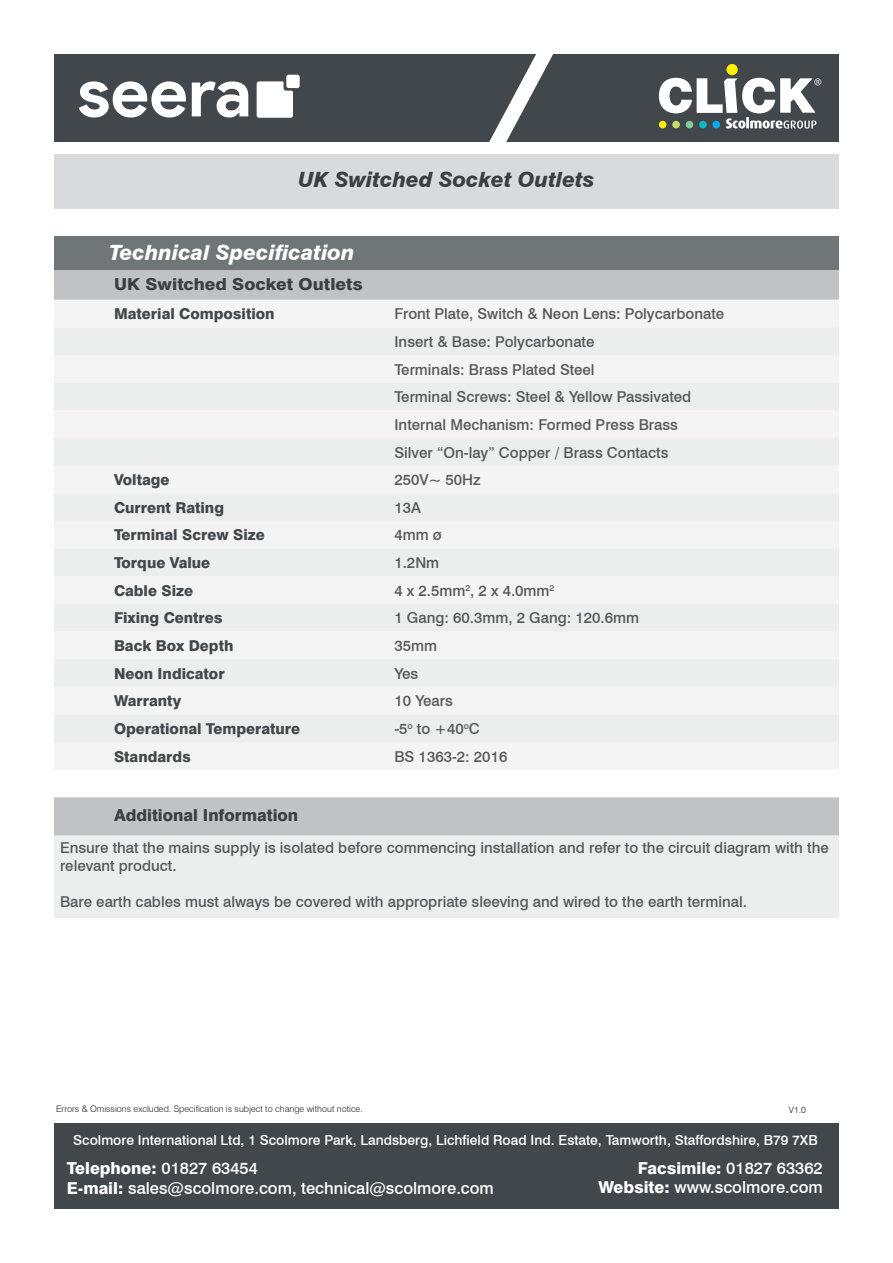
<style>
.page{position:relative;width:893px;height:1263px;background:#fff}
.page>*{position:absolute;margin:0;border:0;box-sizing:border-box;transform-origin:0 0}
.t1{font:italic 800 21px "Swiss 721 BT";color:#3e3e3f}
.Page_5_Table_Header{font:italic 800 21px "Swiss 721 BT";color:#fff}
.t2{font:500 16.5px/19.8px "Swiss 721 BT";color:#fff}
.Page_3_Table_Headers{font:800 16.5px "Swiss 721 BT";color:#3e3e3f;scale:1.07 1}
.Page_3_Table_Headers-2{font:800 16.5px "Swiss 721 BT";color:#3e3e3f}
.Page_5_Table_Informa{font:500 15px "Swiss 721 BT";color:#57585a}
.Page_5_Basic_Paragra{font:500 15px/18px "Swiss 721 BT";color:#57585a}
.Page_5_Table_Leading{font:800 15px "Swiss 721 BT";color:#41474b}
.Page_3_Table_Informa{font:500 15px "Swiss 721 BT";color:#57585a}
.t3{font:500 13.8px "Swiss 721 BT";color:#fff}
.t4{font:300 9px "Swiss 721 BT";color:#231f20}
.s1{font-weight:800}
</style>
<div class="page">
<div style="left:54px;top:154px;width:785px;height:54px;background:#d9dadb"></div>
<div style="left:54px;top:1123px;width:785px;height:86px;background:#41474b"></div>
<div style="left:54px;top:54px;width:785px;height:87px;background:#41474b"></div>
<svg style="left:475px;top:54px;width:94px;height:88px"></svg>
<div style="left:726px;top:64px;width:12px;height:11px;background:#fff101;border-radius:50%"></div>
<svg style="left:659px;top:78px;width:162px;height:51px"></svg>
<svg style="left:257px;top:81px;width:36px;height:37px"></svg>
<div style="left:286px;top:75px;width:14px;height:13px;background:#fff;border-radius:2px"></div>
<svg style="left:79px;top:81px;width:107px;height:37px"></svg>
<svg style="left:192px;top:81px;width:56px;height:36px"></svg>
<div style="left:54px;top:236px;width:785px;height:34px;background:#707578"></div>
<div style="left:54px;top:270px;width:785px;height:30px;background:#c0c2c4"></div>
<div style="left:54px;top:300px;width:785px;height:27px;background:#f4f4f4"></div>
<svg style="left:54px;top:327px;width:785px;height:591px;fill:#eceded"></svg>
<h1 class="t1" style="left:298px;top:167px;width:298px">UK Switched Socket Outlets</h1>
<p class="Page_5_Table_Header" style="left:110px;top:240px;width:247px">Technical Specification</p>
<p class="Page_3_Table_Headers" style="left:114px;top:274px;width:234px">UK Switched Socket Outlets</p>
<p class="Page_5_Table_Leading" style="left:114px;top:305px;width:162px">Material Composition</p>
<p class="Page_5_Table_Informa" style="left:394px;top:305px;width:331px">Front Plate, Switch &amp; Neon Lens: Polycarbonate</p>
<p class="Page_5_Table_Informa" style="left:394px;top:332px;width:201px">Insert &amp; Base: Polycarbonate</p>
<p class="Page_5_Table_Informa" style="left:394px;top:360px;width:202px">Terminals: Brass Plated Steel</p>
<p class="Page_5_Table_Informa" style="left:394px;top:388px;width:298px">Terminal Screws: Steel &amp; Yellow Passivated</p>
<p class="Page_5_Table_Informa" style="left:394px;top:415px;width:285px">Internal Mechanism: Formed Press Brass</p>
<p class="Page_5_Table_Informa" style="left:394px;top:443px;width:276px">Silver “On-lay” Copper / Brass Contacts</p>
<p class="Page_5_Table_Leading" style="left:114px;top:471px;width:57px">Voltage</p>
<p class="Page_5_Table_Informa" style="left:394px;top:471px;width:88px">250V~ 50Hz</p>
<p class="Page_5_Table_Leading" style="left:114px;top:498px;width:112px">Current Rating</p>
<p class="Page_5_Table_Informa" style="left:394px;top:498px;width:28px">13A</p>
<p class="Page_5_Table_Leading" style="left:114px;top:526px;width:152px">Terminal Screw Size</p>
<p class="Page_5_Table_Informa" style="left:394px;top:526px;width:49px">4mm ø</p>
<p class="Page_5_Table_Leading" style="left:114px;top:554px;width:98px">Torque Value</p>
<p class="Page_5_Table_Informa" style="left:394px;top:554px;width:46px">1.2Nm</p>
<p class="Page_5_Table_Leading" style="left:114px;top:581px;width:80px">Cable Size</p>
<p class="Page_3_Table_Informa" style="left:394px;top:581px;width:162px">4 x 2.5mm<sup>2</sup>, 2 x 4.0mm<sup>2</sup></p>
<p class="Page_5_Table_Leading" style="left:114px;top:609px;width:110px">Fixing Centres</p>
<p class="Page_5_Table_Informa" style="left:394px;top:609px;width:246px">1 Gang: 60.3mm, 2 Gang: 120.6mm</p>
<p class="Page_5_Table_Leading" style="left:114px;top:636px;width:121px">Back Box Depth</p>
<p class="Page_5_Table_Informa" style="left:394px;top:636px;width:44px">35mm</p>
<p class="Page_5_Table_Leading" style="left:114px;top:664px;width:112px">Neon Indicator</p>
<p class="Page_5_Table_Informa" style="left:394px;top:664px;width:25px">Yes</p>
<p class="Page_5_Table_Leading" style="left:114px;top:692px;width:69px">Warranty</p>
<p class="Page_5_Table_Informa" style="left:394px;top:692px;width:60px">10 Years</p>
<p class="Page_5_Table_Leading" style="left:114px;top:719px;width:188px">Operational Temperature</p>
<p class="Page_5_Table_Informa" style="left:394px;top:719px;width:87px">-5<sup>o</sup> to +40<sup>o</sup>C</p>
<p class="Page_5_Table_Leading" style="left:114px;top:747px;width:79px">Standards</p>
<p class="Page_5_Table_Informa" style="left:394px;top:747px;width:114px">BS 1363-2: 2016</p>
<p class="Page_3_Table_Headers-2" style="left:114px;top:805px;width:186px">Additional Information</p>
<p class="Page_5_Basic_Paragra" style="left:60px;top:838px;width:770px">Ensure that the mains supply is isolated before commencing installation and refer to the circuit diagram with the relevant product.</p>
<p class="Page_5_Basic_Paragra" style="left:60px;top:892px;width:688px">Bare earth cables must always be covered with appropriate sleeving and wired to the earth terminal.</p>
<p class="t4" style="left:56px;top:1103px;width:308px">Errors &amp; Omissions excluded. Specification is subject to change without notice.</p>
<p class="t4" style="left:789px;top:1104px;width:19px">V1.0</p>
<p class="t3" style="left:73px;top:1132px;width:746px">Scolmore International Ltd, 1 Scolmore Park, Landsberg, Lichfield Road Ind. Estate, Tamworth, Staffordshire, B79 7XB</p>
<p class="t2" style="left:67px;top:1158px;width:428px"><span class="s1">Telephone:</span> 01827 63454<br><span class="s1">E-mail:</span> sales@scolmore.com, technical@scolmore.com</p>
<p class="t2" style="left:598px;top:1158px;width:226px;text-align:right"><span class="s1">Facsimile:</span> 01827 63362<br><span class="s1">Website:</span> www.scolmore.com</p>
</div>
